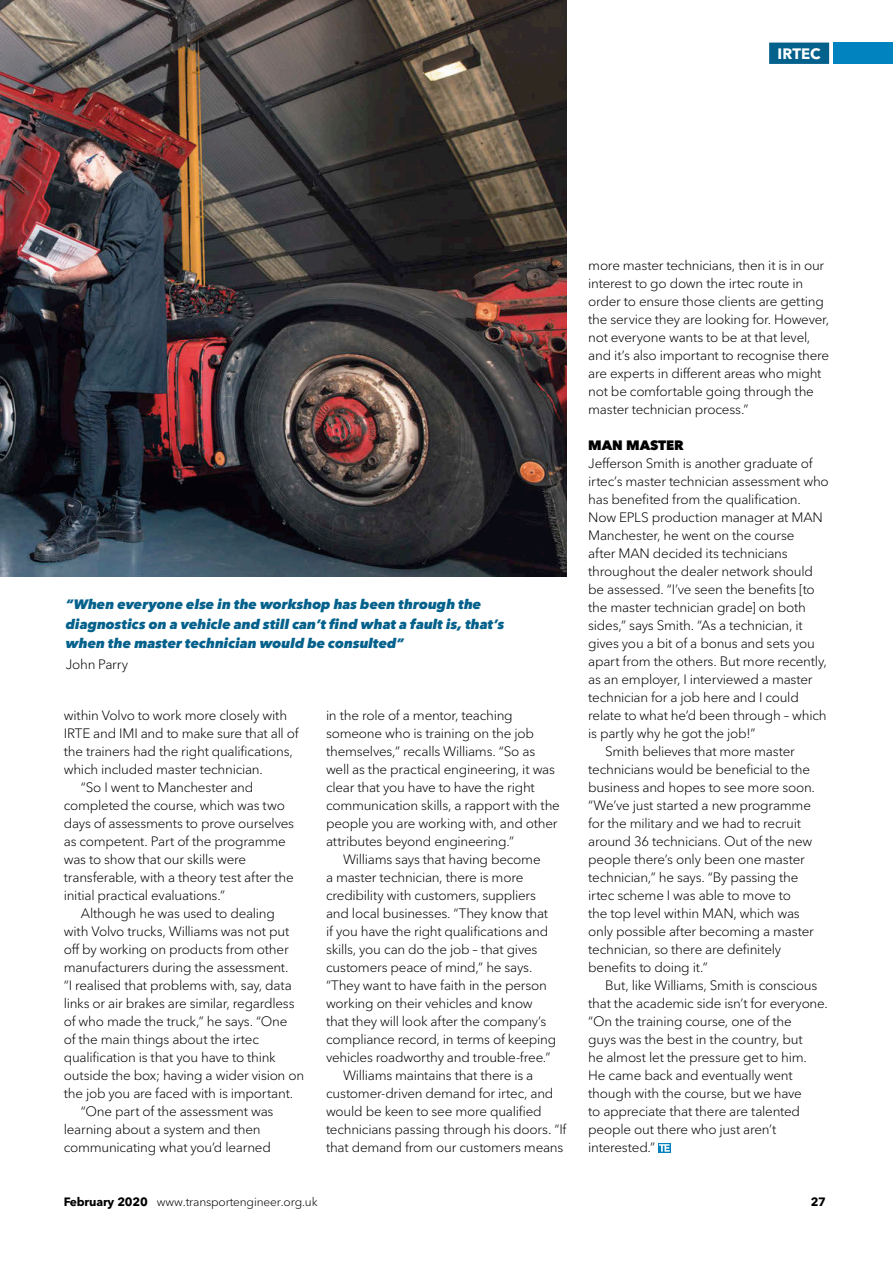
<style>
.page{position:relative;width:893px;height:1263px;background:#fff}
.page>*{position:absolute;margin:0;border:0;box-sizing:border-box;transform-origin:0 0}
.t1{font:700 15px "Avenir Next LT Pro";color:#fff}
.t2{font:300 13.5px/18px "Avenir Next LT Pro";letter-spacing:-.02em;color:#000}
.t3{font:italic 800 13.5px/19.5px "Avenir Next LT Pro";letter-spacing:.005em;color:#04618c}
.t4{font:800 13.5px "Avenir Next LT Pro";letter-spacing:-.01em;color:#000}
.t5{font:300 12px "Avenir Next LT Pro";letter-spacing:-.015em;color:#000}
.t6{font:700 12px "Avenir Next LT Pro";color:#000}
.s1{font-weight:700}
</style>
<div class="page">
<div style="left:833px;top:43px;width:60px;height:21px;background:#0083be"></div>
<div style="left:769px;top:43px;width:60px;height:21px;background:#04618c"></div>
<svg style="left:658px;top:1143px;width:12px;height:10px"></svg>
<svg style="left:659px;top:1144px;width:11px;height:7px"></svg>
<img style="left:0;top:0;width:567px;height:576px">
<p class="t1" style="left:778px;top:44px;width:44px">IRTEC</p>
<p class="t3" style="left:66px;top:594px;width:440px">“When everyone else in the workshop has been through the diagnostics on a vehicle and still can’t find what a fault is, that’s when the master technician would be consulted”</p>
<p class="t2" style="left:66px;top:655px;width:64px">John Parry</p>
<p class="t2" style="left:64px;top:706px;width:225px">within Volvo to work more closely with</p>
<p class="t2" style="left:64px;top:724px;width:236px">IRTE and IMI and to make sure that all of</p>
<p class="t2" style="left:64px;top:742px;width:230px">the trainers had the right qualifications,</p>
<p class="t2" style="left:64px;top:760px;width:201px">which included master technician.</p>
<p class="t2" style="left:81px;top:778px;width:174px">“So I went to Manchester and</p>
<p class="t2" style="left:64px;top:796px;width:223px">completed the course, which was two</p>
<p class="t2" style="left:64px;top:814px;width:232px">days of assessments to prove ourselves</p>
<p class="t2" style="left:64px;top:832px;width:224px">as competent. Part of the programme</p>
<p class="t2" style="left:64px;top:850px;width:184px">was to show that our skills were</p>
<p class="t2" style="left:64px;top:868px;width:231px">transferable, with a theory test after the</p>
<p class="t2" style="left:64px;top:886px;width:163px">initial practical evaluations.”</p>
<p class="t2" style="left:81px;top:904px;width:196px">Although he was used to dealing</p>
<p class="t2" style="left:64px;top:922px;width:227px">with Volvo trucks, Williams was not put</p>
<p class="t2" style="left:64px;top:940px;width:226px">off by working on products from other</p>
<p class="t2" style="left:64px;top:958px;width:226px">manufacturers during the assessment.</p>
<p class="t2" style="left:64px;top:976px;width:229px">“I realised that problems with, say, data</p>
<p class="t2" style="left:64px;top:994px;width:232px">links or air brakes are similar, regardless</p>
<p class="t2" style="left:64px;top:1012px;width:225px">of who made the truck,” he says. “One</p>
<p class="t2" style="left:64px;top:1030px;width:197px">of the main things about the irtec</p>
<p class="t2" style="left:64px;top:1048px;width:214px">qualification is that you have to think</p>
<p class="t2" style="left:64px;top:1066px;width:242px">outside the box; having a wider vision on</p>
<p class="t2" style="left:64px;top:1084px;width:231px">the job you are faced with is important.</p>
<p class="t2" style="left:81px;top:1102px;width:194px">“One part of the assessment was</p>
<p class="t2" style="left:64px;top:1120px;width:198px">learning about a system and then</p>
<p class="t2" style="left:64px;top:1138px;width:209px">communicating what you’d learned</p>
<p class="t2" style="left:326px;top:706px;width:235px">in the role of a mentor, teaching someone who is training on the job themselves,” recalls Williams. “So as well as the practical engineering, it was clear that you have to have the right communication skills, a rapport with the people you are working with, and other attributes beyond engineering.”</p>
<p class="t2" style="left:343px;top:850px;width:199px">Williams says that having become</p>
<p class="t2" style="left:326px;top:868px;width:199px">a master technician, there is more</p>
<p class="t2" style="left:326px;top:886px;width:212px">credibility with customers, suppliers</p>
<p class="t2" style="left:326px;top:904px;width:224px">and local businesses. “They know that</p>
<p class="t2" style="left:326px;top:922px;width:224px">if you have the right qualifications and</p>
<p class="t2" style="left:326px;top:940px;width:213px">skills, you can do the job – that gives</p>
<p class="t2" style="left:326px;top:958px;width:208px">customers peace of mind,” he says.</p>
<p class="t2" style="left:326px;top:976px;width:222px">“They want to have faith in the person</p>
<p class="t2" style="left:326px;top:994px;width:208px">working on their vehicles and know</p>
<p class="t2" style="left:326px;top:1012px;width:222px">that they will look after the company’s</p>
<p class="t2" style="left:326px;top:1030px;width:232px">compliance record, in terms of keeping</p>
<p class="t2" style="left:326px;top:1048px;width:226px">vehicles roadworthy and trouble-free.”</p>
<p class="t2" style="left:343px;top:1066px;width:192px">Williams maintains that there is a</p>
<p class="t2" style="left:326px;top:1084px;width:229px">customer-driven demand for irtec, and</p>
<p class="t2" style="left:326px;top:1102px;width:217px">would be keen to see more qualified</p>
<p class="t2" style="left:326px;top:1120px;width:242px">technicians passing through his doors. “If</p>
<p class="t2" style="left:326px;top:1138px;width:239px">that demand from our customers means</p>
<p class="t2" style="left:588px;top:256px;width:242px">more master technicians, then it is in our interest to go down the irtec route in order to ensure those clients are getting the service they are looking for. However, not everyone wants to be at that level, and it’s also important to recognise there are experts in different areas who might not be comfortable going through the master technician process.”</p>
<p class="t4" style="left:588px;top:437px;width:97px">MAN MASTER</p>
<p class="t2" style="left:588px;top:454px;width:226px">Jefferson Smith is another graduate of</p>
<p class="t2" style="left:588px;top:472px;width:242px">irtec’s master technician assessment who</p>
<p class="t2" style="left:588px;top:490px;width:214px">has benefited from the qualification.</p>
<p class="t2" style="left:588px;top:508px;width:236px">Now EPLS production manager at MAN</p>
<p class="t2" style="left:588px;top:526px;width:208px">Manchester, he went on the course</p>
<p class="t2" style="left:588px;top:544px;width:201px">after MAN decided its technicians</p>
<p class="t2" style="left:588px;top:562px;width:226px">throughout the dealer network should</p>
<p class="t2" style="left:588px;top:580px;width:228px">be assessed. “I’ve seen the benefits [to</p>
<p class="t2" style="left:588px;top:598px;width:219px">the master technician grade] on both</p>
<p class="t2" style="left:588px;top:616px;width:216px">sides,” says Smith. “As a technician, it</p>
<p class="t2" style="left:588px;top:634px;width:228px">gives you a bit of a bonus and sets you</p>
<p class="t2" style="left:588px;top:652px;width:240px">apart from the others. But more recently,</p>
<p class="t2" style="left:588px;top:670px;width:226px">as an employer, I interviewed a master</p>
<p class="t2" style="left:588px;top:688px;width:212px">technician for a job here and I could</p>
<p class="t2" style="left:588px;top:706px;width:240px">relate to what he’d been through – which</p>
<p class="t2" style="left:588px;top:724px;width:169px">is partly why he got the job!”</p>
<p class="t2" style="left:605px;top:742px;width:191px">Smith believes that more master</p>
<p class="t2" style="left:588px;top:760px;width:223px">technicians would be beneficial to the</p>
<p class="t2" style="left:588px;top:778px;width:228px">business and hopes to see more soon.</p>
<p class="t2" style="left:588px;top:796px;width:224px">“We’ve just started a new programme</p>
<p class="t2" style="left:588px;top:814px;width:214px">for the military and we had to recruit</p>
<p class="t2" style="left:588px;top:832px;width:226px">around 36 technicians. Out of the new</p>
<p class="t2" style="left:588px;top:850px;width:218px">people there’s only been one master</p>
<p class="t2" style="left:588px;top:868px;width:212px">technician,” he says. “By passing the</p>
<p class="t2" style="left:588px;top:886px;width:204px">irtec scheme I was able to move to</p>
<p class="t2" style="left:588px;top:904px;width:213px">the top level within MAN, which was</p>
<p class="t2" style="left:588px;top:922px;width:227px">only possible after becoming a master</p>
<p class="t2" style="left:588px;top:940px;width:194px">technician, so there are definitely</p>
<p class="t2" style="left:588px;top:958px;width:121px">benefits to doing it.”</p>
<p class="t2" style="left:605px;top:976px;width:214px">But, like Williams, Smith is conscious</p>
<p class="t2" style="left:588px;top:994px;width:241px">that the academic side isn’t for everyone.</p>
<p class="t2" style="left:588px;top:1012px;width:205px">“On the training course, one of the</p>
<p class="t2" style="left:588px;top:1030px;width:216px">guys was the best in the country, but</p>
<p class="t2" style="left:588px;top:1048px;width:220px">he almost let the pressure get to him.</p>
<p class="t2" style="left:588px;top:1066px;width:206px">He came back and eventually went</p>
<p class="t2" style="left:588px;top:1084px;width:215px">though with the course, but we have</p>
<p class="t2" style="left:588px;top:1102px;width:213px">to appreciate that there are talented</p>
<p class="t2" style="left:588px;top:1120px;width:190px">people out there who just aren’t</p>
<p class="t2" style="left:588px;top:1138px;width:69px">interested.”</p>
<p class="t5" style="left:64px;top:1195px;width:255px"><span class="s1">February 2020</span> www.transportengineer.org.uk</p>
<p class="t6" style="left:811px;top:1194px;width:17px">27</p>
</div>
